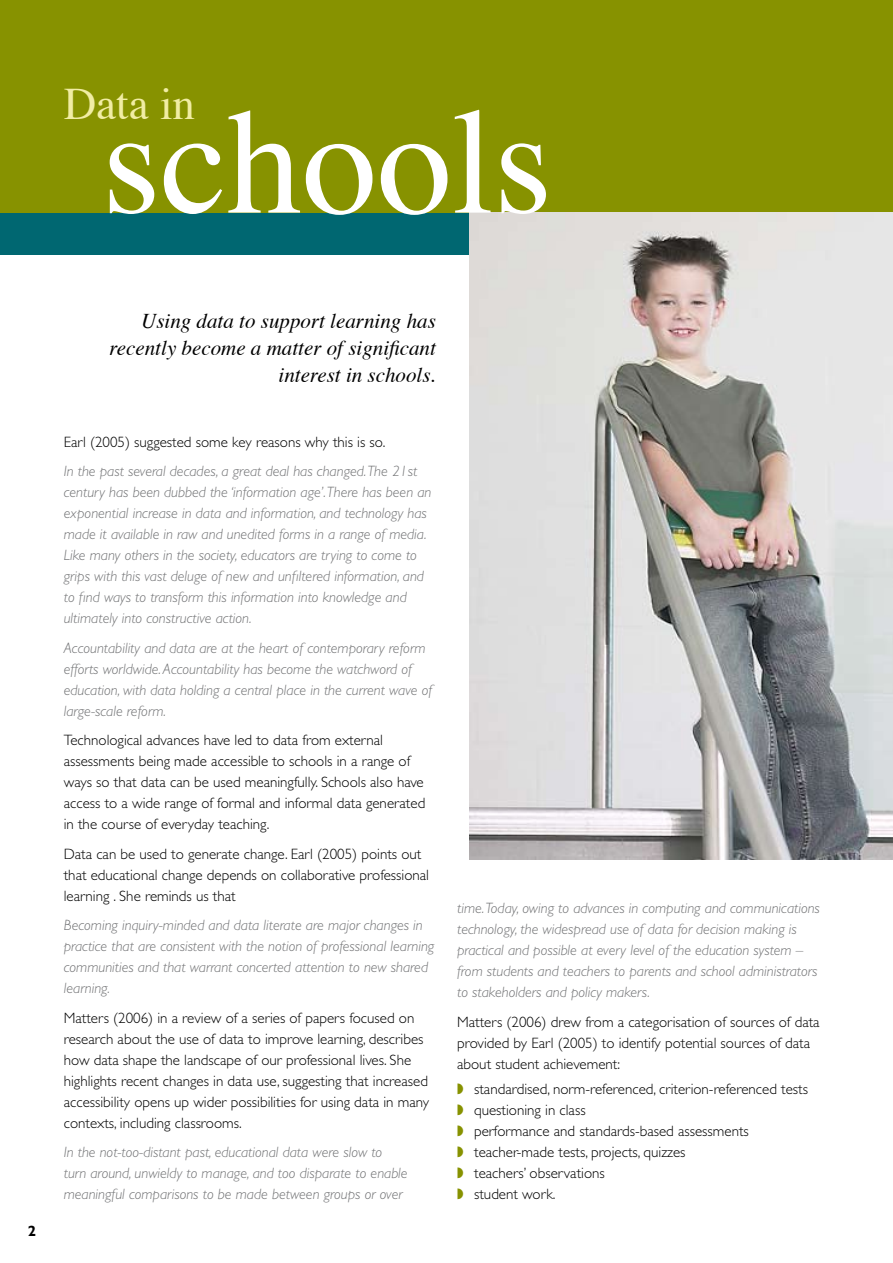
<style>
.page{position:relative;width:893px;height:1263px;background:#fff}
.page>*{position:absolute;margin:0;border:0;box-sizing:border-box;transform-origin:0 0}
.t1{font:150px "Times";color:#fff}
.t2{font:45px "Times";color:#f1eda4}
.t3{font:italic 21px/27px "Times";color:#000;text-align:right}
.t4{font:italic 300 15px/21px "Gill Sans";color:#707173}
.t5{font:300 15px/21px "Gill Sans";color:#000}
.t6{font:700 15px "Gill Sans";color:#000}
.s1{color:#879200}
</style>
<div class="page">
<div style="left:0;top:213px;width:893px;height:42px;background:#006771"></div>
<div style="left:0;top:0;width:893px;height:213px;background:#879200"></div>
<img style="left:469px;top:213px;width:424px;height:646px">
<h2 class="t2" style="left:64px;top:62px;width:133px">Data in</h2>
<h1 class="t1" style="left:102px;top:22px;width:451px">schools</h1>
<p class="t6" style="left:28px;top:1222px;width:10px">2</p>
<h3 class="t3" style="left:109px;top:305px;width:328px">Using data to support learning has recently become a matter of significant interest in schools.</h3>
<p class="t5" style="left:64px;top:431px;width:323px">Earl (2005) suggested some key reasons why this is so.</p>
<p class="t4" style="left:64px;top:461px;width:369px">In the past several decades, a great deal has changed. The 21st century has been dubbed the ‘information age’. There has been an exponential increase in data and information, and technology has made it available in raw and unedited forms in a range of media.<br>Like many others in the society, educators are trying to come to grips with this vast deluge of new and unfiltered information, and to find ways to transform this information into knowledge and ultimately into constructive action.</p>
<p class="t4" style="left:64px;top:637px;width:370px">Accountability and data are at the heart of contemporary reform efforts worldwide. Accountability has become the watchword of education, with data holding a central place in the current wave of large-scale reform.</p>
<p class="t5" style="left:64px;top:730px;width:363px">Technological advances have led to data from external assessments being made accessible to schools in a range of ways so that data can be used meaningfully. Schools also have access to a wide range of formal and informal data generated in the course of everyday teaching.</p>
<p class="t5" style="left:64px;top:843px;width:367px">Data can be used to generate change. Earl (2005) points out that educational change depends on collaborative professional learning . She reminds us that</p>
<p class="t4" style="left:64px;top:915px;width:372px">Becoming inquiry-minded and data literate are major changes in practice that are consistent with the notion of professional learning communities and that warrant concerted attention to new shared learning.</p>
<p class="t5" style="left:64px;top:1007px;width:367px">Matters (2006) in a review of a series of papers focused on research about the use of data to improve learning, describes how data shape the landscape of our professional lives. She highlights recent changes in data use, suggesting that increased accessibility opens up wider possibilities for using data in many contexts, including classrooms.</p>
<p class="t4" style="left:64px;top:1142px;width:345px">In the not-too-distant past, educational data were slow to turn around, unwieldy to manage, and too disparate to enable meaningful comparisons to be made between groups or over</p>
<p class="t4" style="left:457px;top:898px;width:364px">time. Today, owing to advances in computing and communications technology, the widespread use of data for decision making is practical and possible at every level of the education system – from students and teachers to parents and school administrators to stakeholders and policy makers.</p>
<p class="t5" style="left:457px;top:1011px;width:364px">Matters (2006) drew from a categorisation of sources of data provided by Earl (2005) to identify potential sources of data about student achievement:</p>
<p class="t5" style="left:457px;top:1079px;width:352px"><span class="s1">◗</span> standardised, norm-referenced, criterion-referenced tests <span class="s1">◗</span> questioning in class<br><span class="s1">◗</span> performance and standards-based assessments<br><span class="s1">◗</span> teacher-made tests, projects, quizzes<br><span class="s1">◗</span> teachers’ observations<br><span class="s1">◗</span> student work.</p>
</div>
